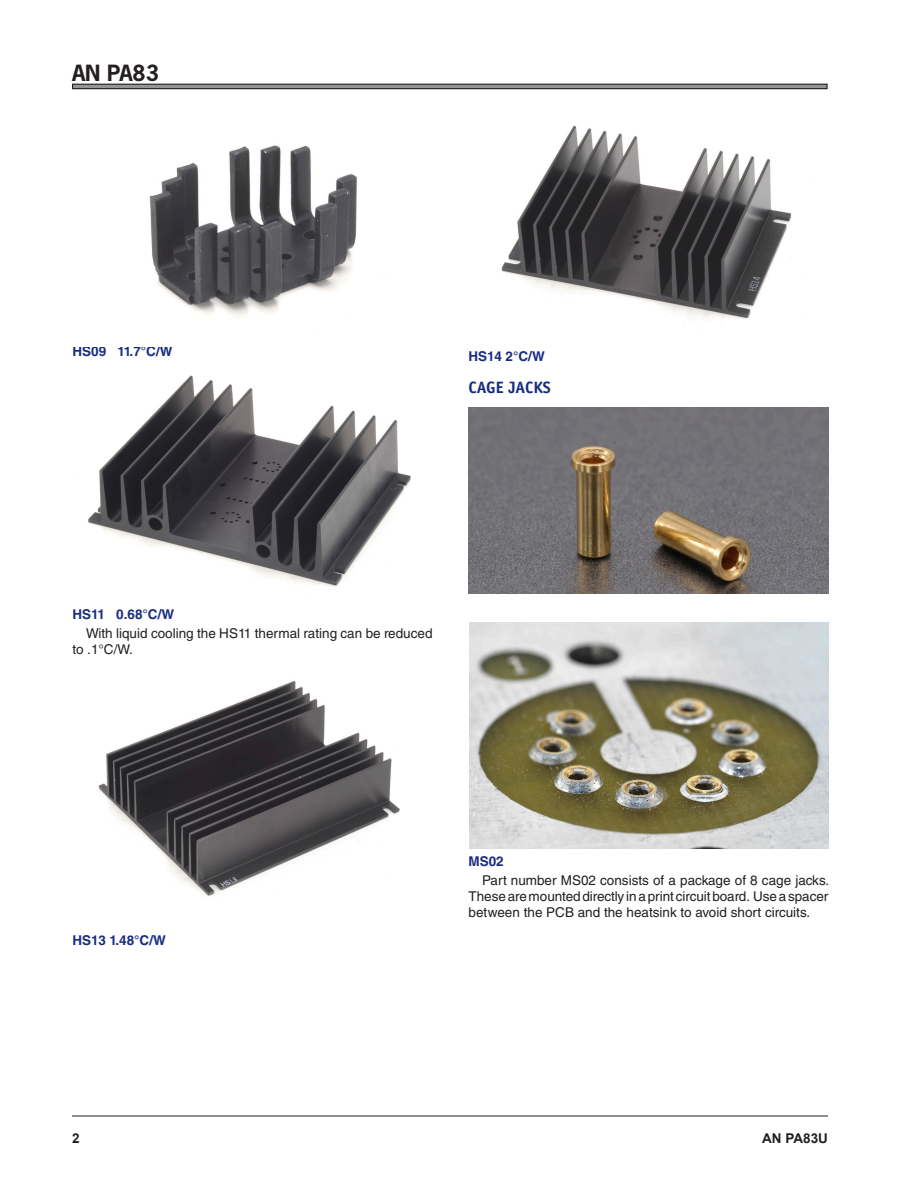
<style>
.page{position:relative;width:918px;height:1188px;background:#fff}
.page>*{position:absolute;margin:0;border:0;box-sizing:border-box;transform-origin:0 0}
.Cirrus_Header_M_N_Le{font:700 21px "News Gothic Std";color:#231f20}
.Body_Head{font:700 16.5px "Officina Sans Std";color:#182c81}
.Body{font:13.5px/15.8px "Helvetica LT Std";color:#231f20;text-align:justify}
.Body_Head_Small{font:700 13.5px "Helvetica LT Std";color:#182c81}
.Cirrus_Master_Footer{font:700 13.5px "Arial";color:#231f20}
</style>
<div class="page">
<hr style="left:72px;top:1116px;width:756px;height:1px;background:#231f20">
<div style="left:73px;top:84px;width:754px;height:5px;background:#939598"></div>
<div style="left:72px;top:84px;width:756px;height:5px;border:1px solid #241f21"></div>
<img style="left:468px;top:408px;width:361px;height:185px">
<img style="left:98px;top:681px;width:302px;height:215px">
<img style="left:501px;top:125px;width:291px;height:194px">
<img style="left:469px;top:622px;width:360px;height:226px">
<img style="left:149px;top:145px;width:208px;height:171px">
<img style="left:88px;top:375px;width:323px;height:212px">
<p class="Cirrus_Header_M_N_Le" style="left:72px;top:59px;width:88px">AN PA83</p>
<p class="Body_Head_Small" style="left:73px;top:343px;width:101px">HS09 11.7°C/W</p>
<p class="Body_Head_Small" style="left:469px;top:348px;width:78px">HS14 2°C/W</p>
<p class="Body_Head" style="left:469px;top:377px;width:84px">CAGE JACKS</p>
<p class="Body_Head_Small" style="left:73px;top:606px;width:103px">HS11 0.68°C/W</p>
<p class="Body" style="left:73px;top:625px;width:361px;text-indent:14px">With liquid cooling the HS11 thermal rating can be reduced to .1°C/W.</p>
<p class="Body_Head_Small" style="left:73px;top:932px;width:95px">HS13 1.48°C/W</p>
<p class="Body_Head_Small" style="left:469px;top:853px;width:37px">MS02</p>
<p class="Body" style="left:469px;top:872px;width:362px;text-indent:14px">Part number MS02 consists of a package of 8 cage jacks.<br>These are mounted directly in a print circuit board. Use a spacer between the PCB and the heatsink to avoid short circuits.</p>
<p class="Cirrus_Master_Footer" style="left:72px;top:1129px;width:9px">2</p>
<p class="Cirrus_Master_Footer" style="left:762px;top:1129px;width:67px">AN PA83U</p>
</div>
